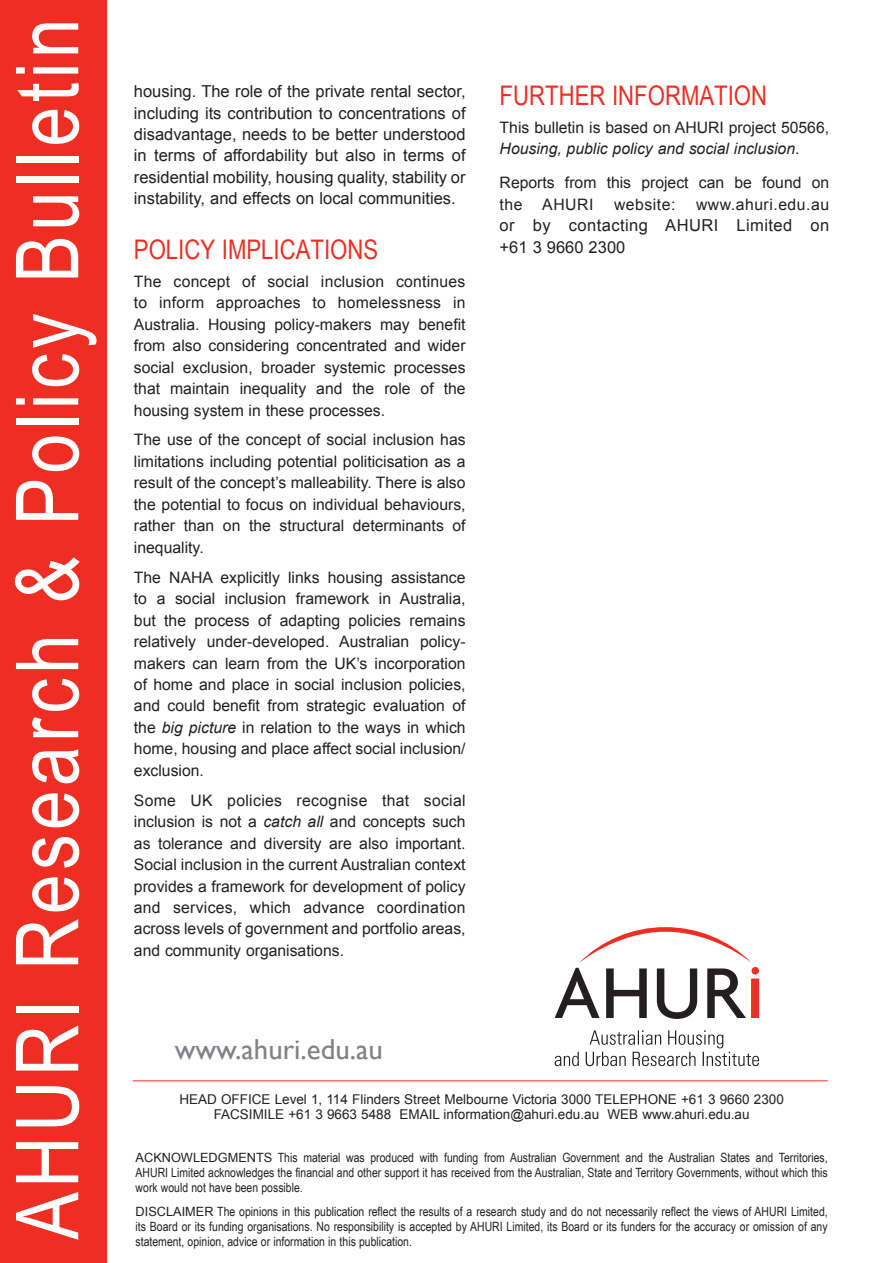
<style>
.page{position:relative;width:893px;height:1263px;background:#fff}
.page>*{position:absolute;margin:0;border:0;box-sizing:border-box;transform-origin:0 0}
.t1{font:87px "Arial Narrow";letter-spacing:.05em;color:#fff}
.Sub-Heading{font:28.8px "Gill Sans";color:#808285}
.Section_Heading{font:27px "Arial Narrow";color:#ee2e22}
.Body_Copy{font:16.5px/21.5px "Arial";color:#231f20;text-align:justify}
.Body_Copy-2{font:16.5px/21.5px "Arial";letter-spacing:.025em;color:#231f20}
.Body_Copy-3{font:15.75px/21.5px "Arial";color:#231f20;text-align:justify}
.Body_Copy-4{font:15.75px "Arial";letter-spacing:.035em;color:#231f20}
.t2{font:13.5px "Arial";color:#231f20}
.t3{font:12.75px/15px "Arial Narrow";color:#231f20;text-align:justify}
.s1{font-style:italic}
.s2{font-family:"Arial"}
</style>
<div class="page">
<div style="left:0;top:0;width:106px;height:1263px;background:#ee2e22"></div>
<hr style="left:133px;top:1080px;width:695px;height:1px;background:#ee2e22">
<svg style="left:555px;top:927px;width:204px;height:92px"></svg>
<svg style="left:555px;top:1052px;width:24px;height:14px"></svg>
<svg style="left:586px;top:1030px;width:173px;height:36px"></svg>
<p class="t1" style="left:-16px;top:1240px;width:1223px;rotate:-90deg">AHURI Research &amp; Policy Bulletin</p>
<p class="Body_Copy" style="left:134px;top:81px;width:333px">housing. The role of the private rental sector, including its contribution to concentrations of disadvantage, needs to be better understood in terms of affordability but also in terms of residential mobility, housing quality, stability or instability, and effects on local communities.</p>
<p class="Section_Heading" style="left:134px;top:230px;width:246px">POLICY IMPLICATIONS</p>
<p class="Body_Copy-3" style="left:134px;top:271px;width:333px">The concept of social inclusion continues to inform approaches to homelessness in Australia. Housing policy-makers may benefit from also considering concentrated and wider social exclusion, broader systemic processes that maintain inequality and the role of the housing system in these processes.</p>
<p class="Body_Copy-3" style="left:134px;top:429px;width:333px">The use of the concept of social inclusion has limitations including potential politicisation as a result of the concept’s malleability. There is also the potential to focus on individual behaviours, rather than on the structural determinants of inequality.</p>
<p class="Body_Copy-3" style="left:134px;top:567px;width:333px">The NAHA explicitly links housing assistance to a social inclusion framework in Australia, but the process of adapting policies remains relatively under-developed. Australian policy&shy;makers can learn from the UK’s incorporation of home and place in social inclusion policies, and could benefit from strategic evaluation of the <span class="s1">big picture</span> in relation to the ways in which home, housing and place affect social inclusion/ exclusion.</p>
<p class="Body_Copy-3" style="left:134px;top:790px;width:333px">Some UK policies recognise that social inclusion is not a <span class="s1">catch all</span> and concepts such as tolerance and diversity are also important.<br>Social inclusion in the current Australian context provides a framework for development of policy and services, which advance coordination across levels of government and portfolio areas, and community organisations.</p>
<p class="Sub-Heading" style="left:175px;top:1032px;width:210px">www.ahuri.edu.au</p>
<p class="Section_Heading" style="left:500px;top:75px;width:269px">FURTHER INFORMATION</p>
<p class="Body_Copy-3" style="left:500px;top:116px;width:331px">This bulletin is based on AHURI project 50566,<br><span class="s1">Housing, public policy and social inclusion</span>.</p>
<p class="Body_Copy-3" style="left:500px;top:172px;width:331px">Reports from this project can be found on the</p>
<p class="Body_Copy-3" style="left:542px;top:194px;width:53px">AHURI</p>
<p class="Body_Copy-4" style="left:614px;top:194px;width:63px">website:</p>
<p class="Body_Copy-4" style="left:696px;top:194px;width:135px">www.ahuri.edu.au</p>
<p class="Body_Copy-2" style="left:500px;top:215px;width:331px">or by contacting AHURI Limited on +61 3 9660 2300</p>
<p class="t2" style="left:179px;top:1090px;width:606px">HEAD OFFICE Level 1, 114 Flinders Street Melbourne Victoria 3000 TELEPHONE +61 3 9660 2300</p>
<p class="t2" style="left:214px;top:1105px;width:537px">FACSIMILE +61 3 9663 5488 EMAIL information@ahuri.edu.au WEB www.ahuri.edu.au</p>
<p class="t3" style="left:136px;top:1150px;width:694px"><span class="s2">ACKNOWLEDGMENTS</span> This material was produced with funding from Australian Government and the Australian States and Territories, AHURI Limited acknowledges the financial and other support it has received from the Australian, State and Territory Governments, without which this work would not have been possible.</p>
<p class="t3" style="left:136px;top:1203px;width:694px"><span class="s2">DISCLAIMER</span> The opinions in this publication reflect the results of a research study and do not necessarily reflect the views of AHURI Limited, its Board or its funding organisations. No responsibility is accepted by AHURI Limited, its Board or its funders for the accuracy or omission of any statement, opinion, advice or information in this publication.</p>
</div>
